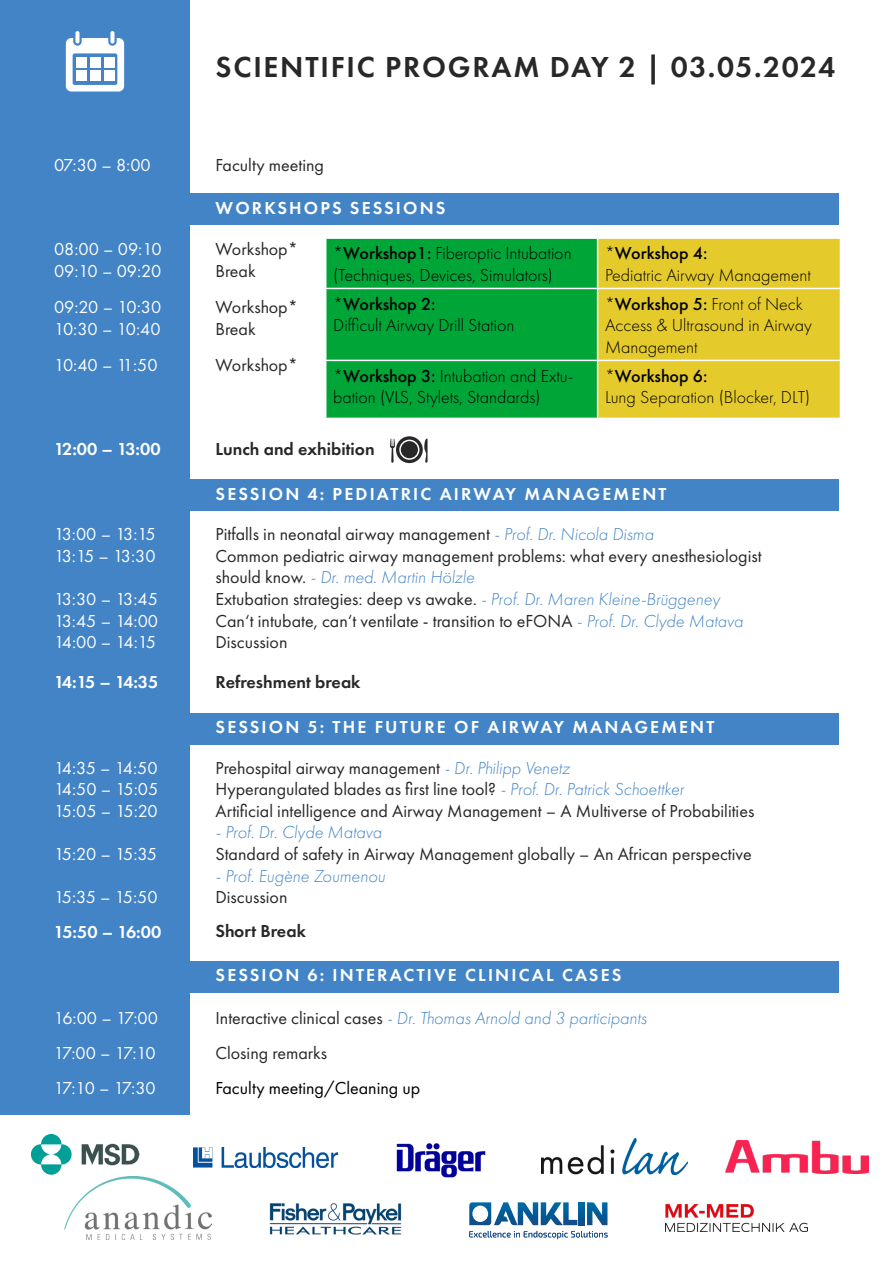
<style>
.page{position:relative;width:893px;height:1263px;background:#fff}
.page>*{position:absolute;margin:0;border:0;box-sizing:border-box;transform-origin:0 0}
.t1{font:600 30px "Futura PT";letter-spacing:.06em;color:#282828}
.t2{font:18px/21.6px "Futura PT";color:#282828}
.t3{font:300 18px/21.6px "Futura PT";color:#000}
.t4{font:600 18px "Futura PT";letter-spacing:.12em;color:#fff}
.t5{font:18px/21.6px "Futura PT";letter-spacing:-.065em;color:#fff;text-align:justify}
.t6{font:600 18px "Futura PT";color:#282828}
.t7{font:italic 300 18px "Futura PT";color:#4284c6}
.t8{font:18px "Futura PT";color:#000}
.t9{font:18px/21.6px "Futura PT";letter-spacing:-.13em;color:#fff}
.t10{font:18px/21.6px "Futura PT";color:#fff}
.t11{font:18px/21.6px "Futura PT";letter-spacing:-.015em;color:#fff}
.s1{font-weight:500}
.s2{font-weight:300;font-style:italic;color:#4284c6}
</style>
<div class="page">
<div style="left:0;top:0;width:190px;height:1115px;background:#4284c6"></div>
<div style="left:175px;top:194px;width:664px;height:31px;background:#4284c6"></div>
<div style="left:175px;top:479px;width:664px;height:32px;background:#4284c6"></div>
<div style="left:175px;top:713px;width:664px;height:31px;background:#4284c6"></div>
<div style="left:175px;top:961px;width:664px;height:32px;background:#4284c6"></div>
<svg style="left:66px;top:38px;width:58px;height:54px"></svg>
<svg style="left:75px;top:31px;width:4px;height:13px"></svg>
<svg style="left:110px;top:31px;width:4px;height:13px"></svg>
<div style="left:76px;top:57px;width:11px;height:11px;background:#fff"></div>
<div style="left:90px;top:57px;width:11px;height:11px;background:#fff"></div>
<div style="left:76px;top:70px;width:11px;height:11px;background:#fff"></div>
<div style="left:90px;top:70px;width:11px;height:11px;background:#fff"></div>
<div style="left:104px;top:57px;width:10px;height:11px;background:#fff"></div>
<div style="left:104px;top:70px;width:10px;height:11px;background:#fff"></div>
<svg style="left:390px;top:436px;width:38px;height:27px"></svg>
<div style="left:326px;top:239px;width:271px;height:179px;background:#00a538"></div>
<div style="left:598px;top:239px;width:242px;height:179px;background:#e5ca2b"></div>
<hr style="left:325px;top:288px;width:273px;height:1px;background:#fff">
<hr style="left:598px;top:288px;width:243px;height:1px;background:#fff">
<hr style="left:325px;top:360px;width:273px;height:1px;background:#fff">
<hr style="left:598px;top:360px;width:243px;height:1px;background:#fff">
<img style="left:725px;top:1140px;width:143px;height:34px">
<img style="left:65px;top:1177px;width:146px;height:63px">
<svg style="left:587px;top:1202px;width:20px;height:23px"></svg>
<svg style="left:579px;top:1202px;width:5px;height:23px"></svg>
<svg style="left:469px;top:1202px;width:108px;height:23px"></svg>
<svg style="left:469px;top:1231px;width:139px;height:8px"></svg>
<img style="left:269px;top:1203px;width:133px;height:32px">
<img style="left:193px;top:1148px;width:145px;height:19px">
<img style="left:665px;top:1204px;width:142px;height:27px">
<img style="left:31px;top:1134px;width:108px;height:41px">
<img style="left:396px;top:1143px;width:90px;height:35px">
<img style="left:542px;top:1138px;width:146px;height:37px">
<p class="t5" style="left:54px;top:154px;width:98px">07:30 – 8:00</p>
<p class="t10" style="left:54px;top:238px;width:109px">08:00 – 09:10<br>09:10 – 09:20</p>
<p class="t11" style="left:54px;top:296px;width:109px">09:20 – 10:30<br>10:30 – 10:40</p>
<p class="t5" style="left:54px;top:354px;width:105px">10:40 – 11:50</p>
<p class="t4" style="left:54px;top:438px;width:108px">12:00 – 13:00</p>
<p class="t9" style="left:54px;top:523px;width:103px">13:00 – 13:15<br>13:15 – 13:30</p>
<p class="t5" style="left:54px;top:588px;width:106px">13:30 – 13:45<br>13:45 – 14:00<br>14:00 – 14:15</p>
<p class="t4" style="left:54px;top:670px;width:106px">14:15 – 14:35</p>
<p class="t5" style="left:54px;top:757px;width:106px">14:35 – 14:50<br>14:50 – 15:05<br>15:05 – 15:20</p>
<p class="t5" style="left:54px;top:843px;width:105px">15:20 – 15:35</p>
<p class="t5" style="left:54px;top:886px;width:105px">15:35 – 15:50</p>
<p class="t4" style="left:54px;top:921px;width:109px">15:50 – 16:00</p>
<p class="t5" style="left:54px;top:1000px;width:106px;line-height:35.1px;text-align:left">16:00 – 17:00<br>17:00 – 17:10<br>17:10 – 17:30</p>
<h1 class="t1" style="left:216px;top:48px;width:621px">SCIENTIFIC PROGRAM DAY 2 | 03.05.2024</h1>
<p class="t2" style="left:215px;top:154px;width:110px">Faculty meeting</p>
<p class="t4" style="left:216px;top:197px;width:231px">WORKSHOPS SESSIONS</p>
<p class="t2" style="left:215px;top:238px;width:84px">Workshop*<br>Break</p>
<p class="t2" style="left:215px;top:296px;width:84px">Workshop*<br>Break</p>
<p class="t2" style="left:215px;top:354px;width:84px">Workshop*</p>
<p class="t3" style="left:333px;top:243px;width:240px">*<span class="s1">Workshop1:</span> Fiberoptic Intubation (Techniques, Devices, Simulators)</p>
<p class="t3" style="left:605px;top:243px;width:207px">*<span class="s1">Workshop 4:<br></span>Pediatric Airway Management</p>
<p class="t3" style="left:333px;top:293px;width:183px">*<span class="s1">Workshop 2:<br></span>Difficult Airway Drill Station</p>
<p class="t3" style="left:605px;top:293px;width:208px">*<span class="s1">Workshop 5:</span> Front of Neck<br>Access &amp; Ultrasound in Airway<br>Management</p>
<p class="t3" style="left:333px;top:365px;width:241px">*<span class="s1">Workshop 3:</span> Intubation and Extu&shy;bation (VLS, Stylets, Standards)</p>
<p class="t3" style="left:605px;top:365px;width:207px">*<span class="s1">Workshop 6:<br></span>Lung Separation (Blocker, DLT)</p>
<p class="t6" style="left:215px;top:438px;width:161px">Lunch and exhibition</p>
<p class="t4" style="left:216px;top:482px;width:452px">SESSION 4: PEDIATRIC AIRWAY MANAGEMENT</p>
<p class="t2" style="left:215px;top:523px;width:548px">Pitfalls in neonatal airway management <span class="s2">- Prof. Dr. Nicola Disma<br></span>Common pediatric airway management problems: what every anesthesiologist should know. <span class="s2">- Dr. med. Martin Hölzle<br></span>Extubation strategies: deep vs awake. <span class="s2">- Prof. Dr. Maren Kleine-Brüggeney </span>Can‘t intubate, can‘t ventilate - transition to eFONA <span class="s2">- Prof. Dr. Clyde Matava </span>Discussion</p>
<p class="t6" style="left:215px;top:670px;width:147px">Refreshment break</p>
<p class="t4" style="left:216px;top:716px;width:500px">SESSION 5: THE FUTURE OF AIRWAY MANAGEMENT</p>
<p class="t2" style="left:215px;top:757px;width:540px">Prehospital airway management <span class="s2">- Dr. Philipp Venetz<br></span>Hyperangulated blades as first line tool? <span class="s2">- Prof. Dr. Patrick Schoettker<br></span>Artificial intelligence and Airway Management – A Multiverse of Probabilities</p>
<p class="t7" style="left:215px;top:822px;width:168px">- Prof. Dr. Clyde Matava</p>
<p class="t2" style="left:215px;top:843px;width:538px">Standard of safety in Airway Management globally – An African perspective</p>
<p class="t7" style="left:215px;top:865px;width:171px">- Prof. Eugène Zoumenou</p>
<p class="t2" style="left:215px;top:886px;width:74px">Discussion</p>
<p class="t6" style="left:215px;top:920px;width:92px">Short Break</p>
<p class="t4" style="left:216px;top:964px;width:407px">SESSION 6: INTERACTIVE CLINICAL CASES</p>
<p class="t2" style="left:215px;top:1000px;width:433px;line-height:35.1px">Interactive clinical cases <span class="s2">- Dr. Thomas Arnold and 3 participants<br></span>Closing remarks</p>
<p class="t8" style="left:215px;top:1077px;width:206px">Faculty meeting/Cleaning up</p>
</div>
